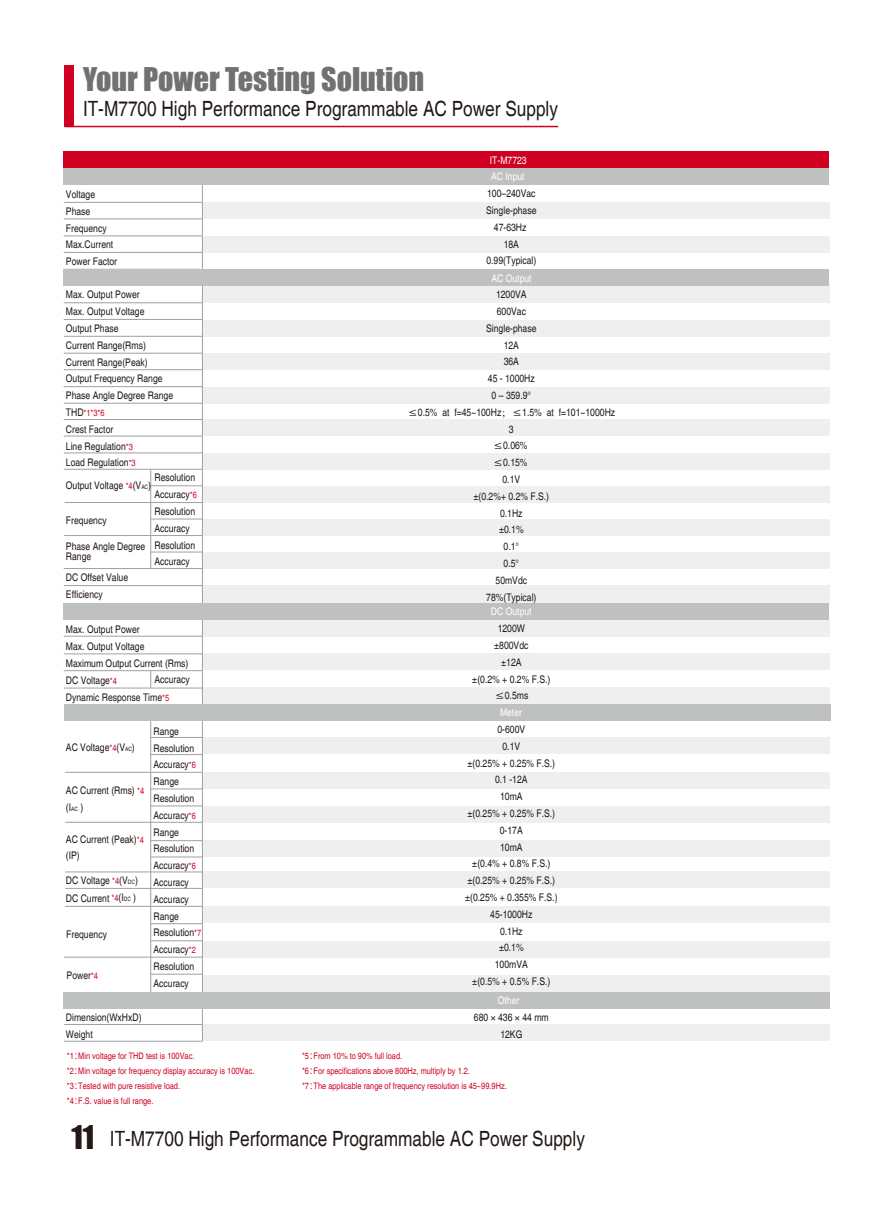
<style>
.page{position:relative;width:894px;height:1212px;background:#fff}
.page>*{position:absolute;margin:0;border:0;box-sizing:border-box;transform-origin:0 0}
.t1{font:30px "Impact";color:#727171}
.t2{font:condensed 21px "Helvetica";color:#221815}
.t3{font:condensed 10.5px/16.8px "Helvetica";color:#221815}
.t4{font:condensed 10.5px/15.5px "Helvetica";color:#fff}
.t5{font:condensed 9px/15px "Helvetica";color:#cf0022}
.s1{font-size:10.5px;color:#221815}
.s2{font-size:9px;color:#cf0022}
.s3{font-size:6px}
.s4{font-family:"Adobe Song Std";font-weight:300;font-stretch:normal}
.s5{font-family:"Source Han Sans CN";font-weight:300;font-stretch:normal}
.s6{font-family:"Impact";font-stretch:normal;font-size:30px}
</style>
<div class="page">
<div style="left:65px;top:65px;width:9px;height:62px;background:#cf0022"></div>
<hr style="left:65px;top:126px;width:493px;height:1px;background:#cf0022">
<div style="left:202px;top:202px;width:627px;height:17px;background:#efefef"></div>
<div style="left:202px;top:236px;width:627px;height:16px;background:#efefef"></div>
<div style="left:202px;top:286px;width:627px;height:17px;background:#efefef"></div>
<div style="left:202px;top:320px;width:627px;height:16px;background:#efefef"></div>
<div style="left:202px;top:353px;width:627px;height:17px;background:#efefef"></div>
<div style="left:202px;top:387px;width:627px;height:17px;background:#efefef"></div>
<div style="left:202px;top:419px;width:627px;height:17px;background:#efefef"></div>
<div style="left:202px;top:453px;width:627px;height:17px;background:#efefef"></div>
<div style="left:202px;top:486px;width:627px;height:17px;background:#efefef"></div>
<div style="left:202px;top:519px;width:627px;height:17px;background:#efefef"></div>
<div style="left:202px;top:552px;width:627px;height:17px;background:#efefef"></div>
<div style="left:202px;top:585px;width:627px;height:18px;background:#efefef"></div>
<div style="left:202px;top:620px;width:627px;height:17px;background:#efefef"></div>
<div style="left:202px;top:653px;width:627px;height:17px;background:#efefef"></div>
<div style="left:202px;top:687px;width:627px;height:17px;background:#efefef"></div>
<div style="left:202px;top:737px;width:627px;height:17px;background:#efefef"></div>
<div style="left:202px;top:772px;width:627px;height:17px;background:#efefef"></div>
<div style="left:202px;top:806px;width:627px;height:16px;background:#efefef"></div>
<div style="left:202px;top:840px;width:627px;height:17px;background:#efefef"></div>
<div style="left:202px;top:871px;width:627px;height:17px;background:#efefef"></div>
<div style="left:202px;top:906px;width:627px;height:17px;background:#efefef"></div>
<div style="left:202px;top:940px;width:627px;height:17px;background:#efefef"></div>
<div style="left:202px;top:974px;width:627px;height:17px;background:#efefef"></div>
<div style="left:202px;top:1024px;width:627px;height:17px;background:#efefef"></div>
<div style="left:63px;top:151px;width:765px;height:18px;background:#cf0022"></div>
<hr style="left:64px;top:219px;width:138px;height:1px;background:#9fa0a0">
<hr style="left:64px;top:236px;width:138px;height:1px;background:#9fa0a0">
<hr style="left:64px;top:202px;width:138px;height:1px;background:#9fa0a0">
<hr style="left:64px;top:252px;width:138px;height:1px;background:#9fa0a0">
<hr style="left:64px;top:302px;width:138px;height:1px;background:#9fa0a0">
<hr style="left:64px;top:319px;width:138px;height:1px;background:#9fa0a0">
<hr style="left:64px;top:336px;width:138px;height:1px;background:#9fa0a0">
<hr style="left:64px;top:353px;width:138px;height:1px;background:#9fa0a0">
<hr style="left:64px;top:369px;width:138px;height:1px;background:#9fa0a0">
<hr style="left:63px;top:386px;width:139px;height:1px;background:#9fa0a0">
<hr style="left:64px;top:403px;width:138px;height:1px;background:#9fa0a0">
<hr style="left:64px;top:453px;width:138px;height:1px;background:#9fa0a0">
<hr style="left:64px;top:436px;width:138px;height:1px;background:#9fa0a0">
<hr style="left:64px;top:419px;width:138px;height:1px;background:#9fa0a0">
<hr style="left:64px;top:469px;width:138px;height:1px;background:#9fa0a0">
<hr style="left:65px;top:502px;width:137px;height:1px;background:#9fa0a0">
<hr style="left:151px;top:519px;width:51px;height:1px;background:#9fa0a0">
<hr style="left:64px;top:535px;width:138px;height:1px;background:#9fa0a0">
<hr style="left:151px;top:552px;width:51px;height:1px;background:#9fa0a0">
<hr style="left:64px;top:568px;width:138px;height:1px;background:#9fa0a0">
<hr style="left:64px;top:585px;width:138px;height:1px;background:#9fa0a0">
<hr style="left:151px;top:485px;width:51px;height:1px;background:#9fa0a0">
<hr style="left:64px;top:654px;width:138px;height:1px;background:#9fa0a0">
<hr style="left:64px;top:670px;width:138px;height:1px;background:#9fa0a0">
<hr style="left:64px;top:688px;width:138px;height:1px;background:#9fa0a0">
<hr style="left:151px;top:737px;width:51px;height:1px;background:#9fa0a0">
<hr style="left:65px;top:772px;width:137px;height:1px;background:#9fa0a0">
<hr style="left:150px;top:754px;width:52px;height:1px;background:#9fa0a0">
<hr style="left:150px;top:789px;width:52px;height:1px;background:#9fa0a0">
<hr style="left:151px;top:806px;width:51px;height:1px;background:#9fa0a0">
<hr style="left:65px;top:822px;width:137px;height:1px;background:#9fa0a0">
<hr style="left:150px;top:840px;width:52px;height:1px;background:#9fa0a0">
<hr style="left:151px;top:857px;width:51px;height:1px;background:#9fa0a0">
<hr style="left:65px;top:872px;width:137px;height:1px;background:#9fa0a0">
<hr style="left:65px;top:888px;width:137px;height:1px;background:#9fa0a0">
<hr style="left:65px;top:906px;width:137px;height:1px;background:#9fa0a0">
<hr style="left:150px;top:923px;width:52px;height:1px;background:#9fa0a0">
<hr style="left:150px;top:940px;width:52px;height:1px;background:#9fa0a0">
<hr style="left:64px;top:957px;width:138px;height:1px;background:#9fa0a0">
<hr style="left:150px;top:974px;width:52px;height:1px;background:#9fa0a0">
<hr style="left:64px;top:1024px;width:138px;height:1px;background:#9fa0a0">
<hr style="left:64px;top:1041px;width:138px;height:1px;background:#9fa0a0">
<hr style="left:150px;top:721px;width:1px;height:271px;background:#9fa0a0">
<hr style="left:150px;top:470px;width:1px;height:99px;background:#9fa0a0">
<svg style="left:150px;top:670px;width:1px;height:18px"></svg>
<hr style="left:202px;top:169px;width:1px;height:872px;background:#9fa0a0">
<div style="left:63px;top:169px;width:765px;height:16px;background:#bfc0c0"></div>
<div style="left:64px;top:992px;width:765px;height:16px;background:#bfc0c0"></div>
<div style="left:63px;top:269px;width:765px;height:17px;background:#bfc0c0"></div>
<div style="left:63px;top:603px;width:765px;height:17px;background:#bfc0c0"></div>
<div style="left:64px;top:704px;width:765px;height:17px;background:#bfc0c0"></div>
<hr style="left:64px;top:636px;width:138px;height:1px;background:#9fa0a0">
<p class="t1" style="left:83px;top:56px;width:342px">Your Power Testing Solution</p>
<p class="t2" style="left:83px;top:96px;width:476px">IT-M7700 High Performance Programmable AC Power Supply</p>
<p class="t3" style="left:66px;top:186px;width:53px">Voltage<br>Phase<br>Frequency<br>Max.Current<br>Power Factor</p>
<p class="t3" style="left:66px;top:286px;width:109px">Max. Output Power<br>Max. Output Voltage<br>Output Phase<br>Current Range(Rms)<br>Current Range(Peak)<br>Output Frequency Range<br>Phase Angle Degree Range</p>
<p class="t5" style="left:66px;top:405px;width:40px"><span class="s1">THD</span>*1*3*6</p>
<p class="t3" style="left:66px;top:421px;width:71px">Crest Factor<br>Line Regulation<span class="s2">*3<br></span>Load Regulation<span class="s2">*3</span></p>
<p class="t3" style="left:154px;top:469px;width:44px">Resolution<br>Accuracy<span class="s2">*6<br></span>Resolution<br>Accuracy<br>Resolution<br>Accuracy</p>
<p class="t3" style="left:66px;top:477px;width:87px">Output Voltage <span class="s2">*4</span>(V<span class="s3">AC</span>)</p>
<p class="t3" style="left:66px;top:512px;width:42px">Frequency</p>
<p class="t3" style="left:66px;top:540px;width:81px;line-height:10.8px">Phase Angle Degree<br>Range</p>
<p class="t3" style="left:66px;top:569px;width:64px">DC Offset Value<br>Efficiency</p>
<p class="t3" style="left:66px;top:621px;width:124px">Max. Output Power<br>Max. Output Voltage<br>Maximum Output Current (Rms)<br>DC Voltage<span class="s2">*4<br></span>Dynamic Response Time<span class="s2">*5</span></p>
<p class="t3" style="left:66px;top:739px;width:70px">AC Voltage<span class="s2">*4</span>(V<span class="s3">AC</span>)</p>
<p class="t3" style="left:66px;top:782px;width:80px">AC Current (Rms) <span class="s2">*4 </span>(I<span class="s3">AC</span> )</p>
<p class="t3" style="left:66px;top:830px;width:79px">AC Current (Peak)<span class="s2">*4 </span>(IP)</p>
<p class="t3" style="left:66px;top:889px;width:72px">DC Current <span class="s2">*4</span>(I<span class="s3">DC</span> )</p>
<p class="t3" style="left:154px;top:671px;width:37px">Accuracy</p>
<p class="t3" style="left:153px;top:723px;width:49px">Range<br>Resolution<br>Accuracy<span class="s2">*6<br></span>Range<br>Resolution<br>Accuracy<span class="s2">*6<br></span>Range<br>Resolution<br>Accuracy<span class="s2">*6<br></span>Accuracy<br>Accuracy<br>Range<br>Resolution<span class="s2">*7<br></span>Accuracy<span class="s2">*2<br></span>Resolution<br>Accuracy</p>
<p class="t3" style="left:66px;top:872px;width:73px">DC Voltage <span class="s2">*4</span>(V<span class="s3">DC</span>)</p>
<p class="t3" style="left:66px;top:926px;width:42px">Frequency</p>
<p class="t3" style="left:67px;top:967px;width:33px">Power<span class="s2">*4</span></p>
<p class="t3" style="left:66px;top:1009px;width:77px">Dimension(WxHxD)<br>Weight</p>
<p class="t4" style="left:489px;top:153px;width:38px">IT-M7723<br>AC Input</p>
<p class="t3" style="left:486px;top:185px;width:52px;text-align:center">100–240Vac<br>Single-phase<br>47-63Hz<br>18A<br>0.99(Typical)</p>
<p class="t4" style="left:491px;top:270px;width:42px">AC Output</p>
<p class="t3" style="left:407px;top:286px;width:209px;text-align:center">1200VA<br>600Vac<br>Single-phase<br>12A<br>36A<br>45 - 1000Hz<br>0 – 359.9°<br>≤0.5% at f=45~100Hz<span class="s4">；</span>≤1.5% at f=101~1000Hz<br>3<br>≤0.06%<br>≤0.15%<br>0.1V<br>±(0.2%+ 0.2% F.S.)<br>0.1Hz<br>±0.1%<br>0.1°<br>0.5°<br>50mVdc<br>78%(Typical)</p>
<p class="t3" style="left:472px;top:620px;width:80px;text-align:center">1200W<br>±800Vdc<br>±12A<br>±(0.2% + 0.2% F.S.) ≤0.5ms</p>
<p class="t3" style="left:465px;top:721px;width:94px;text-align:center">0-600V<br>0.1V<br>±(0.25% + 0.25% F.S.)<br>0.1 -12A<br>10mA<br>±(0.25% + 0.25% F.S.)<br>0-17A<br>10mA<br>±(0.4% + 0.8% F.S.) ±(0.25% + 0.25% F.S.) ±(0.25% + 0.355% F.S.)<br>45-1000Hz<br>0.1Hz<br>±0.1%<br>100mVA<br>±(0.5% + 0.5% F.S.)</p>
<p class="t3" style="left:474px;top:1009px;width:76px;text-align:center">680 × 436 × 44 mm<br>12KG</p>
<p class="t4" style="left:491px;top:604px;width:42px">DC Output</p>
<p class="t4" style="left:500px;top:705px;width:24px">Meter</p>
<p class="t4" style="left:497px;top:992px;width:23px">Other</p>
<p class="t5" style="left:67px;top:1048px;width:189px">*1<span class="s5">：</span>Min voltage for THD test is 100Vac.<br>*2<span class="s5">：</span>Min voltage for frequency display accuracy is 100Vac. *3<span class="s5">：</span>Tested with pure resistive load.<br>*4<span class="s5">：</span>F.S. value is full range.</p>
<p class="t5" style="left:302px;top:1048px;width:206px">*5<span class="s5">：</span>From 10% to 90% full load.<br>*6<span class="s5">：</span>For specifications above 800Hz, multiply by 1.2.<br>*7<span class="s5">：</span>The applicable range of frequency resolution is 45~99.9Hz.</p>
<p class="t2" style="left:71px;top:1126px;width:515px"><span class="s6">11</span> IT-M7700 High Performance Programmable AC Power Supply</p>
</div>
